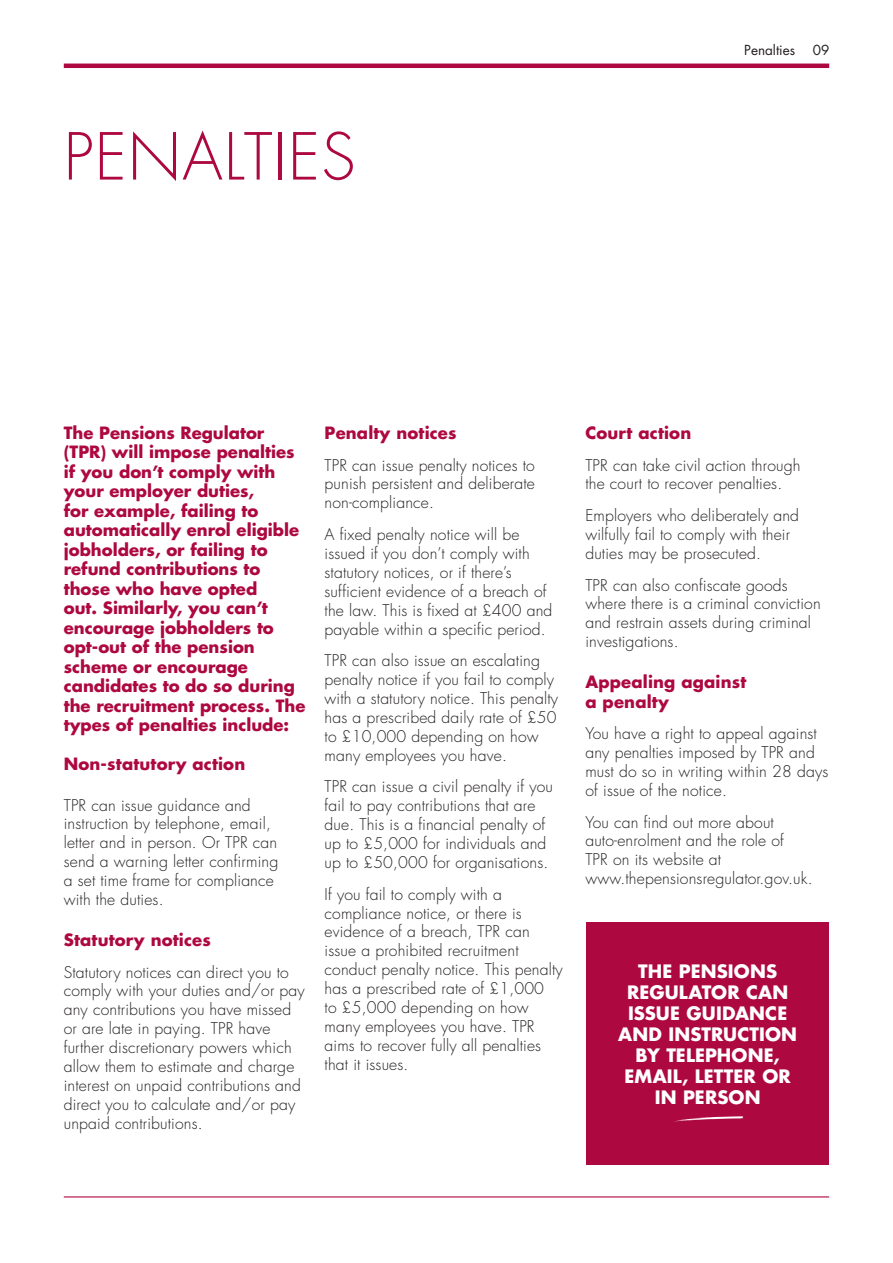
<style>
.page{position:relative;width:893px;height:1263px;background:#fff}
.page>*{position:absolute;margin:0;border:0;box-sizing:border-box;transform-origin:0 0}
.t1{font:300 63px "Futura Std";letter-spacing:.02em;color:#ad083f}
.t2{font:700 18px/21px "Futura Std";letter-spacing:.005em;color:#fff;text-align:center}
.t3{font:700 16.5px/19.5px "Futura Std";color:#ad083f}
.t4{font:300 15.75px/18.9px "Futura Std";letter-spacing:.01em;color:#231f20}
.t5{font:13.5px "Futura Std";color:#231f20}
</style>
<div class="page">
<hr style="left:64px;top:64px;width:765px;height:4px;background:#ad083f">
<hr style="left:64px;top:1196px;width:765px;height:1px;background:#ad083f">
<div style="left:586px;top:923px;width:243px;height:242px;background:#ad083f"></div>
<svg style="left:673px;top:1116px;width:71px;height:6px"></svg>
<h1 class="t1" style="left:64px;top:118px;width:293px">PENALTIES</h1>
<p class="t5" style="left:744px;top:41px;width:52px">Penalties</p>
<p class="t5" style="left:813px;top:41px;width:18px">09</p>
<p class="t3" style="left:64px;top:423px;width:243px">The Pensions Regulator (TPR) will impose penalties if you don’t comply with your employer duties,<br>for example, failing to automatically enrol eligible jobholders, or failing to refund contributions to those who have opted<br>out. Similarly, you can’t encourage jobholders to opt-out of the pension scheme or encourage candidates to do so during the recruitment process. The types of penalties include:</p>
<p class="t3" style="left:64px;top:754px;width:183px">Non-statutory action</p>
<p class="t4" style="left:64px;top:796px;width:216px">TPR can issue guidance and instruction by telephone, email, letter and in person. Or TPR can send a warning letter confirming a set time frame for compliance with the duties.</p>
<p class="t3" style="left:64px;top:930px;width:149px">Statutory notices</p>
<p class="t4" style="left:64px;top:963px;width:243px">Statutory notices can direct you to comply with your duties and/or pay any contributions you have missed or are late in paying. TPR have further discretionary powers which allow them to estimate and charge interest on unpaid contributions and direct you to calculate and/or pay unpaid contributions.</p>
<p class="t3" style="left:325px;top:423px;width:134px">Penalty notices</p>
<p class="t4" style="left:325px;top:456px;width:212px;text-align:justify">TPR can issue penalty notices to punish persistent and deliberate non-compliance.</p>
<p class="t4" style="left:325px;top:525px;width:229px">A fixed penalty notice will be issued if you don’t comply with statutory notices, or if there’s sufficient evidence of a breach of the law. This is fixed at £400 and payable within a specific period.</p>
<p class="t4" style="left:325px;top:651px;width:235px">TPR can also issue an escalating penalty notice if you fail to comply with a statutory notice. This penalty has a prescribed daily rate of £50 to £10,000 depending on how many employees you have.</p>
<p class="t4" style="left:325px;top:778px;width:230px">TPR can issue a civil penalty if you fail to pay contributions that are due. This is a financial penalty of up to £5,000 for individuals and up to £50,000 for organisations.</p>
<p class="t4" style="left:325px;top:885px;width:240px">If you fail to comply with a compliance notice, or there is evidence of a breach, TPR can issue a prohibited recruitment conduct penalty notice. This penalty has a prescribed rate of £1,000<br>to £5,000 depending on how many employees you have. TPR aims to recover fully all penalties that it issues.</p>
<p class="t3" style="left:585px;top:423px;width:107px">Court action</p>
<p class="t4" style="left:585px;top:456px;width:217px">TPR can take civil action through the court to recover penalties.</p>
<p class="t4" style="left:585px;top:506px;width:215px">Employers who deliberately and wilfully fail to comply with their duties may be prosecuted.</p>
<p class="t4" style="left:585px;top:576px;width:237px">TPR can also confiscate goods where there is a criminal conviction and restrain assets during criminal investigations.</p>
<p class="t3" style="left:585px;top:672px;width:163px">Appealing against a penalty</p>
<p class="t4" style="left:585px;top:724px;width:244px">You have a right to appeal against any penalties imposed by TPR and must do so in writing within 28 days of issue of the notice.</p>
<p class="t4" style="left:585px;top:813px;width:229px">You can find out more about auto-enrolment and the role of<br>TPR on its website at www.thepensionsregulator.gov.uk.</p>
<p class="t2" style="left:618px;top:960px;width:180px">THE PENSIONS<br>REGULATOR CAN<br>ISSUE GUIDANCE<br>AND INSTRUCTION<br>BY TELEPHONE,<br>EMAIL, LETTER OR<br>IN PERSON</p>
</div>
